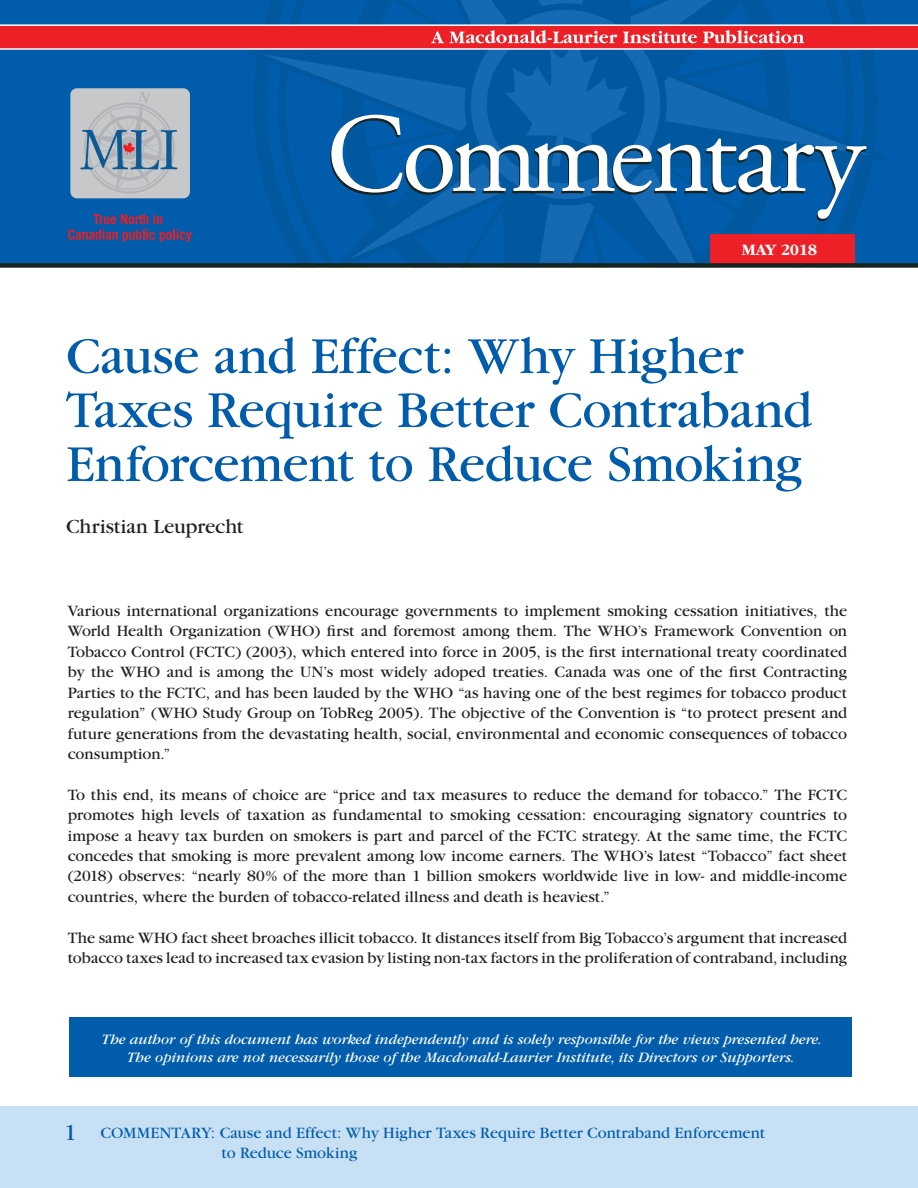
<style>
.page{position:relative;width:918px;height:1188px;background:#fff}
.page>*{position:absolute;margin:0;border:0;box-sizing:border-box;transform-origin:0 0}
.t1{font:54px/54px "Garamond";letter-spacing:-.01em;color:#015dab}
.t2{font:24px "Garamond";color:#015dab}
.t3{font:21px "Garamond";color:#231f20}
.t4{font:16.5px/20.4px "Garamond";color:#231f20;text-align:justify}
.t5{font:16.5px/19.5px "Garamond";color:#015dab}
.t6{font:700 16.5px "Garamond";letter-spacing:-.01em;color:#fff}
.t7{font:italic 15px/18px "Garamond";color:#fff;text-align:center}
</style>
<div class="page">
<div style="left:0;top:1106px;width:918px;height:82px;background:#c7e0f3"></div>
<div style="left:0;top:0;width:918px;height:265px;background:#015dab"></div>
<div style="left:0;top:25px;width:918px;height:23px;background:#ec2026"></div>
<hr style="left:0;top:24px;width:918px;height:2px;background:#fff">
<hr style="left:0;top:48px;width:918px;height:2px;background:#fff">
<svg style="left:247px;top:0;width:638px;height:263px"></svg>
<div style="left:710px;top:234px;width:144px;height:30px;background:#ec2026"></div>
<div style="left:0;top:263px;width:918px;height:5px;background:#162320"></div>
<div style="left:70px;top:88px;width:120px;height:110px;background:#c7c8ca;border-radius:7px"></div>
<svg style="left:80px;top:92px;width:98px;height:101px"></svg>
<svg style="left:68px;top:214px;width:124px;height:28px"></svg>
<div style="left:70px;top:1017px;width:782px;height:60px;background:#015dab"></div>
<p class="t6" style="left:742px;top:241px;width:77px">MAY 2018</p>
<h1 class="t1" style="left:66px;top:330px;width:748px">Cause and Effect: Why Higher<br>Taxes Require Better Contraband<br>Enforcement to Reduce Smoking</h1>
<p class="t3" style="left:66px;top:515px;width:179px">Christian Leuprecht</p>
<p class="t4" style="left:68px;top:601px;width:781px">Various international organizations encourage governments to implement smoking cessation initiatives, the World Health Organization (WHO) first and foremost among them. The WHO’s Framework Convention on Tobacco Control (FCTC) (2003), which entered into force in 2005, is the first international treaty coordinated by the WHO and is among the UN’s most widely adoped treaties. Canada was one of the first Contracting Parties to the FCTC, and has been lauded by the WHO “as having one of the best regimes for tobacco product regulation” (WHO Study Group on TobReg 2005). The objective of the Convention is “to protect present and future generations from the devastating health, social, environmental and economic consequences of tobacco consumption.”</p>
<p class="t4" style="left:68px;top:785px;width:781px">To this end, its means of choice are “price and tax measures to reduce the demand for tobacco.” The FCTC promotes high levels of taxation as fundamental to smoking cessation: encouraging signatory countries to impose a heavy tax burden on smokers is part and parcel of the FCTC strategy. At the same time, the FCTC concedes that smoking is more prevalent among low income earners. The WHO’s latest “Tobacco” fact sheet (2018) observes: “nearly 80% of the more than 1 billion smokers worldwide live in low- and middle-income countries, where the burden of tobacco-related illness and death is heaviest.”</p>
<p class="t4" style="left:68px;top:928px;width:781px">The same WHO fact sheet broaches illicit tobacco. It distances itself from Big Tobacco’s argument that increased tobacco taxes lead to increased tax evasion by listing non-tax factors in the proliferation of contraband, including</p>
<h2 class="t2" style="left:64px;top:1120px;width:14px">1</h2>
<p class="t7" style="left:102px;top:1030px;width:721px">The author of this document has worked independently and is solely responsible for the views presented here.<br>The opinions are not necessarily those of the Macdonald-Laurier Institute, its Directors or Supporters.</p>
<p class="t5" style="left:222px;top:1124px;width:545px;text-indent:-121px">COMMENTARY: Cause and Effect: Why Higher Taxes Require Better Contraband Enforcement to Reduce Smoking</p>
</div>
